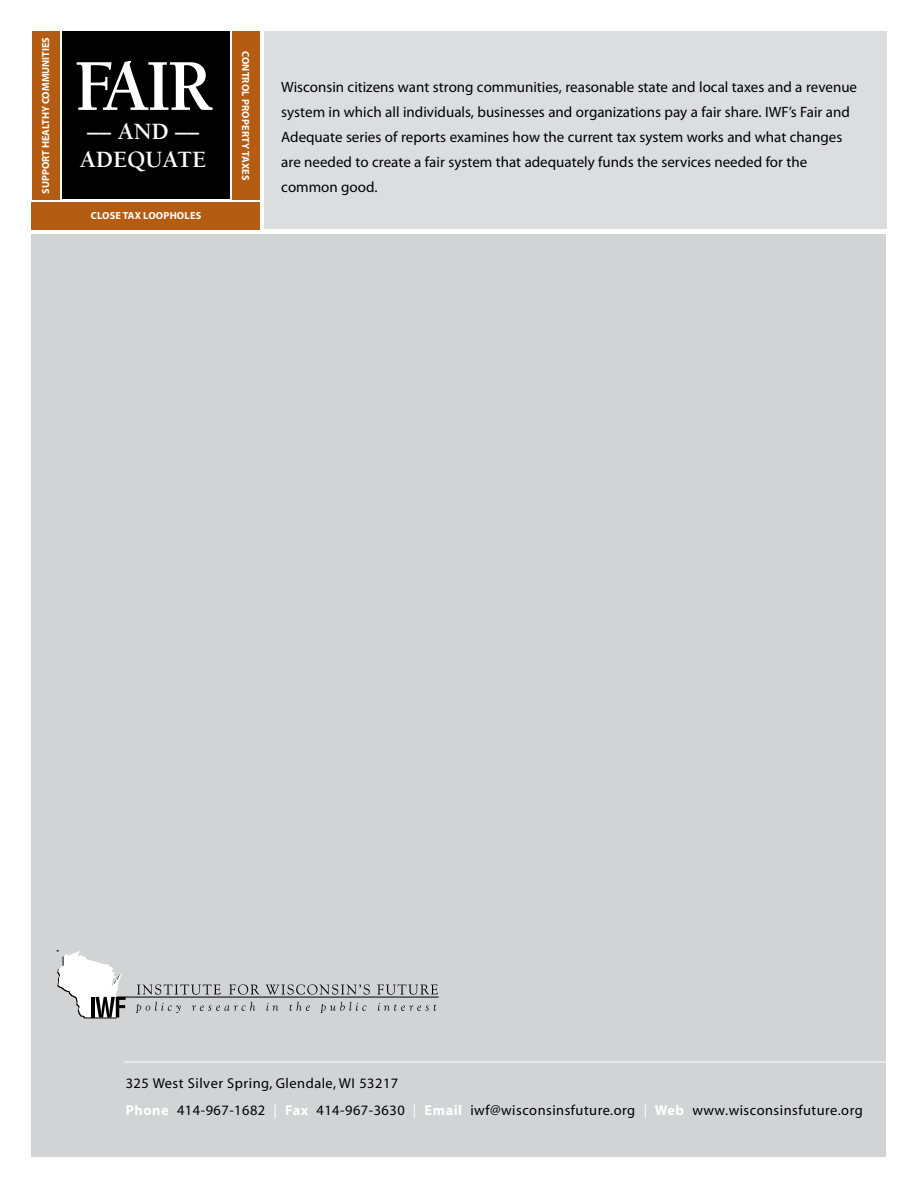
<style>
.page{position:relative;width:918px;height:1188px;background:#fff}
.page>*{position:absolute;margin:0;border:0;box-sizing:border-box;transform-origin:0 0}
.t1{font:700 75px "Berkeley";color:#fff;scale:.95 1}
.t2{font:700 24px/28.8px "Berkeley";color:#fff;text-align:center}
.t3{font:15px/24.9px "Myriad Pro";color:#000}
.t4{font:14.4px/27px "Myriad";letter-spacing:.035em;color:#000}
.t5{font:700 10.35px "Myriad Pro";letter-spacing:.02em;color:#fff}
.t6{font:700 10.35px "Myriad Pro";color:#fff}
.s1{font-weight:700;color:#fff}
.s2{color:#fff}
</style>
<div class="page">
<div style="left:264px;top:32px;width:622px;height:198px;background:#dcddde"></div>
<div style="left:32px;top:234px;width:854px;height:922px;background:#d1d3d4"></div>
<div style="left:62px;top:32px;width:167px;height:168px;background:#000"></div>
<div style="left:32px;top:32px;width:28px;height:168px;background:#b55c13"></div>
<div style="left:232px;top:32px;width:28px;height:168px;background:#b55c13"></div>
<div style="left:32px;top:202px;width:228px;height:28px;background:#b55c13"></div>
<hr style="left:124px;top:1062px;width:780px;height:1px;background:#fff">
<svg style="left:57px;top:951px;width:69px;height:67px"></svg>
<hr style="left:117px;top:997px;width:322px;height:1px;background:#000">
<svg style="left:137px;top:984px;width:84px;height:11px"></svg>
<svg style="left:229px;top:984px;width:31px;height:11px"></svg>
<svg style="left:266px;top:984px;width:104px;height:11px"></svg>
<svg style="left:377px;top:984px;width:61px;height:11px"></svg>
<svg style="left:136px;top:1002px;width:45px;height:11px"></svg>
<svg style="left:192px;top:1002px;width:63px;height:9px"></svg>
<svg style="left:266px;top:1003px;width:12px;height:8px"></svg>
<svg style="left:290px;top:1002px;width:20px;height:9px"></svg>
<svg style="left:321px;top:1002px;width:45px;height:11px"></svg>
<svg style="left:378px;top:1003px;width:58px;height:8px"></svg>
<p class="t6" style="left:39px;top:194px;width:158px;rotate:-90deg">SUPPORT HEALTHY COMMUNITIES</p>
<h1 class="t1" style="left:74px;top:46px;width:147px">FAIR</h1>
<h2 class="t2" style="left:80px;top:117px;width:128px">–– AND ––<br>ADEQUATE</h2>
<p class="t5" style="left:91px;top:209px;width:112px">CLOSE TAX LOOPHOLES</p>
<p class="t5" style="left:253px;top:51px;width:131px;rotate:90deg">CONTROL PROPERTY TAXES</p>
<p class="t3" style="left:281px;top:75px;width:577px">Wisconsin citizens want strong communities, reasonable state and local taxes and a revenue system in which all individuals, businesses and organizations pay a fair share. IWF’s Fair and Adequate series of reports examines how the current tax system works and what changes are needed to create a fair system that adequately funds the services needed for the common good.</p>
<p class="t4" style="left:126px;top:1071px;width:739px">325 West Silver Spring, Glendale, WI 53217<br><span class="s1">Phone</span> 414-967-1682 <span class="s2">|</span> <span class="s1">Fax</span> 414-967-3630 <span class="s2">|</span> <span class="s1">Email</span> iwf@wisconsinsfuture.org <span class="s2">|</span> <span class="s1">Web</span> www.wisconsinsfuture.org</p>
</div>
